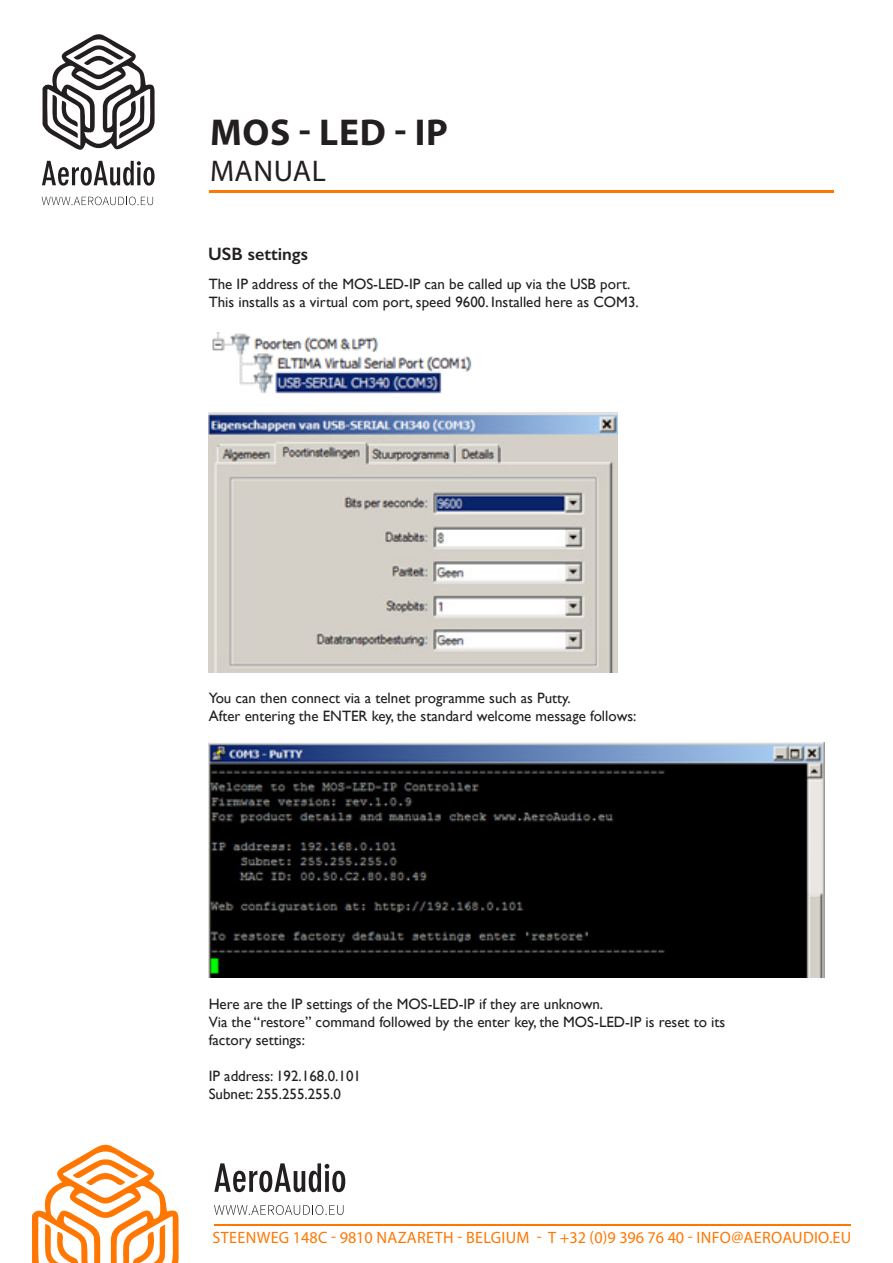
<style>
.page{position:relative;width:893px;height:1263px;background:#fff}
.page>*{position:absolute;margin:0;border:0;box-sizing:border-box;transform-origin:0 0}
.t1{font:700 37.5px "Myriad Pro";letter-spacing:.02em;color:#231f20}
.t2{font:30px "Myriad Pro";letter-spacing:.02em;color:#231f20}
.t3{font:600 18px "Gill Sans";color:#231f20}
.t4{font:16.5px "Myriad Pro";letter-spacing:.02em;color:#f70}
.t5{font:15px "Gill Sans";color:#231f20}
</style>
<div class="page">
<hr style="left:209px;top:190px;width:624px;height:3px;background:#f70">
<svg style="left:43px;top:34px;width:112px;height:116px"></svg>
<svg style="left:42px;top:161px;width:113px;height:25px"></svg>
<svg style="left:42px;top:197px;width:111px;height:8px"></svg>
<hr style="left:214px;top:1224px;width:636px;height:1px;background:#f70">
<svg style="left:214px;top:1163px;width:131px;height:29px"></svg>
<svg style="left:214px;top:1205px;width:129px;height:10px"></svg>
<svg style="left:32px;top:1144px;width:147px;height:119px"></svg>
<img style="left:212px;top:332px;width:260px;height:62px">
<img style="left:208px;top:412px;width:410px;height:260px">
<img style="left:208px;top:742px;width:617px;height:235px">
<p class="t1" style="left:210px;top:108px;width:239px">MOS - LED - IP</p>
<p class="t2" style="left:210px;top:152px;width:117px">MANUAL</p>
<p class="t3" style="left:208px;top:243px;width:101px">USB settings</p>
<p class="t5" style="left:209px;top:275px;width:423px">The IP address of the MOS-LED-IP can be called up via the USB port.</p>
<p class="t5" style="left:209px;top:293px;width:432px">This installs as a virtual com port, speed 9600. Installed here as COM3.</p>
<p class="t5" style="left:209px;top:689px;width:364px">You can then connect via a telnet programme such as Putty.</p>
<p class="t5" style="left:209px;top:707px;width:429px">After entering the ENTER key, the standard welcome message follows:</p>
<p class="t5" style="left:209px;top:995px;width:396px">Here are the IP settings of the MOS-LED-IP if they are unknown.</p>
<p class="t5" style="left:209px;top:1013px;width:518px">Via the “restore” command followed by the enter key, the MOS-LED-IP is reset to its</p>
<p class="t5" style="left:209px;top:1031px;width:98px">factory settings:</p>
<p class="t5" style="left:209px;top:1067px;width:154px">IP address: 192.168.0.101</p>
<p class="t5" style="left:209px;top:1085px;width:134px">Subnet: 255.255.255.0</p>
<p class="t4" style="left:212px;top:1227px;width:640px">STEENWEG 148C - 9810 NAZARETH - BELGIUM - T +32 (0)9 396 76 40 - INFO@AEROAUDIO.EU</p>
</div>
